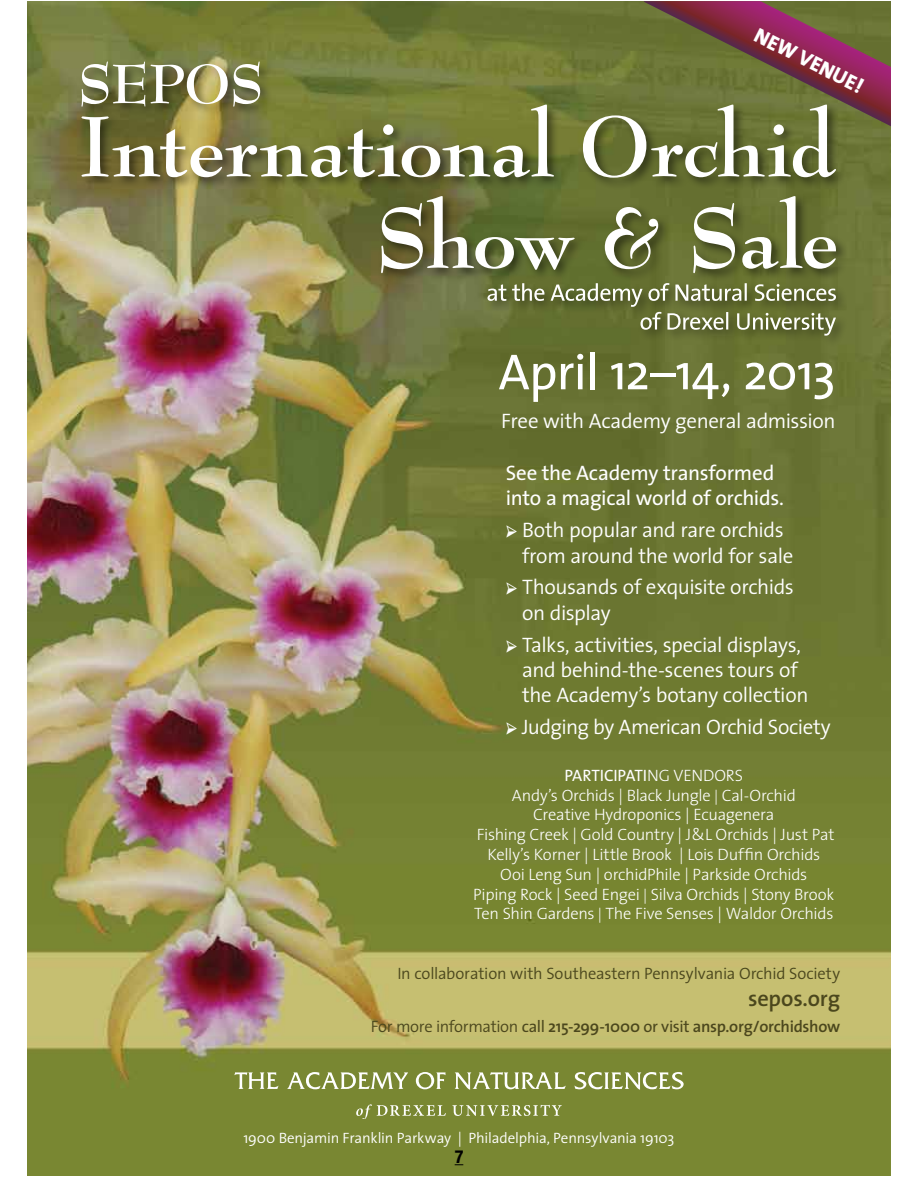
<style>
.page{position:relative;width:918px;height:1188px;background:#fff}
.page>*{position:absolute;margin:0;border:0;box-sizing:border-box;transform-origin:0 0}
.t1{font:51px "The Sans";letter-spacing:-.02em;color:#fff}
.t2{font:600 22.5px "The Sans";letter-spacing:-.01em;color:#4b471d}
.t3{font:300 21px/25.2px "The Sans";letter-spacing:-.02em;color:#fff}
.t4{font:21px/25.2px "The Sans";letter-spacing:-.015em;color:#fff}
.t5{font:800 21px "The Sans";color:#fff}
.t6{font:700 condensed 18px "Helvetica Neue";color:#000}
.t7{font:300 16.5px/19.8px "The Sans";letter-spacing:-.015em;color:#fff;text-align:center}
.t8{font:600 16.5px "The Sans";letter-spacing:-.02em;color:#4b471d}
.t9{font:300 16.5px "The Sans";letter-spacing:-.01em;color:#4b471d}
.t10{font:300 15px "The Sans";letter-spacing:-.015em;color:#fff}
.s1{font-family:"Minion Pro";font-weight:400}
.s2{font-weight:400}
.s3{font-size:15px}
.s4{font-weight:300}
</style>
<div class="page">
<img style="left:27px;top:1px;width:864px;height:1175px">
<div style="left:637px;top:309px;width:211px;height:39px;background:#677131"></div>
<div style="left:484px;top:280px;width:364px;height:39px;background:#000;opacity:.5"></div>
<svg style="left:488px;top:285px;width:348px;height:51px"></svg>
<div style="left:378px;top:193px;width:470px;height:92px;background:#000;opacity:.5"></div>
<svg style="left:381px;top:196px;width:456px;height:77px"></svg>
<div style="left:79px;top:101px;width:769px;height:90px;background:#000;opacity:.5"></div>
<svg style="left:82px;top:105px;width:754px;height:73px"></svg>
<svg style="left:644px;top:1px;width:247px;height:125px;background:#765941"></svg>
<svg style="left:234px;top:1072px;width:44px;height:17px"></svg>
<svg style="left:287px;top:1072px;width:121px;height:17px"></svg>
<svg style="left:416px;top:1072px;width:29px;height:17px"></svg>
<svg style="left:455px;top:1072px;width:111px;height:18px"></svg>
<svg style="left:574px;top:1072px;width:110px;height:18px"></svg>
<svg style="left:356px;top:1104px;width:206px;height:14px;background:#95a05c"></svg>
<div style="left:78px;top:59px;width:195px;height:59px;background:#000;opacity:.5"></div>
<svg style="left:82px;top:61px;width:178px;height:46px"></svg>
<p class="t5" style="left:764px;top:18px;width:121px;rotate:27deg">NEW VENUE!</p>
<h1 class="t1" style="left:498px;top:330px;width:339px">April 12–14, 2013</h1>
<p class="t3" style="left:501px;top:408px;width:336px">Free with Academy general admission</p>
<p class="t4" style="left:506px;top:460px;width:280px">See the Academy transformed into a magical world of orchids.</p>
<p class="t3" style="left:522px;top:517px;width:273px;text-indent:-16px"><span class="s1">➢</span> Both popular and rare orchids from around the world for sale</p>
<p class="t3" style="left:522px;top:574px;width:273px;text-indent:-16px"><span class="s1">➢</span> Thousands of exquisite orchids on display</p>
<p class="t3" style="left:522px;top:631px;width:288px;text-indent:-16px"><span class="s1">➢</span> Talks, activities, special displays, and behind-the-scenes tours of the Academy’s botany collection</p>
<p class="t3" style="left:506px;top:714px;width:327px"><span class="s1">➢</span> Judging by American Orchid Society</p>
<p class="t7" style="left:473px;top:765px;width:363px"><span class="s2">PARTICIPATI</span>NG VENDORS<br>Andy’s Orchids | Black Jungle <span class="s3">|</span> Cal-Orchid<br>Creative Hydroponics | Ecuagenera<br>Fishing Creek | Gold Country | J&amp;L Orchids | Just Pat Kelly’s Korner | Little Brook | Lois Duffin Orchids Ooi Leng Sun | orchidPhile | Parkside Orchids<br>Piping Rock | Seed Engei <span class="s3">|</span> Silva Orchids | Stony Brook Ten Shin Gardens <span class="s3">|</span> The Five Senses | Waldor Orchids</p>
<p class="t9" style="left:397px;top:959px;width:444px">In collaboration with Southeastern Pennsylvania Orchid Society</p>
<h2 class="t2" style="left:748px;top:979px;width:94px">sepos.org</h2>
<p class="t8" style="left:371px;top:1013px;width:471px"><span class="s4">For more information</span> <span class="s2">call</span> 215-299-1000 <span class="s2">or visit</span> ansp.org/orchidshow</p>
<p class="t10" style="left:243px;top:1125px;width:433px">1900 Benjamin Franklin Parkway | Philadelphia, Pennsylvania 19103</p>
<p class="t6" style="left:455px;top:1146px;width:10px">7</p>
</div>
